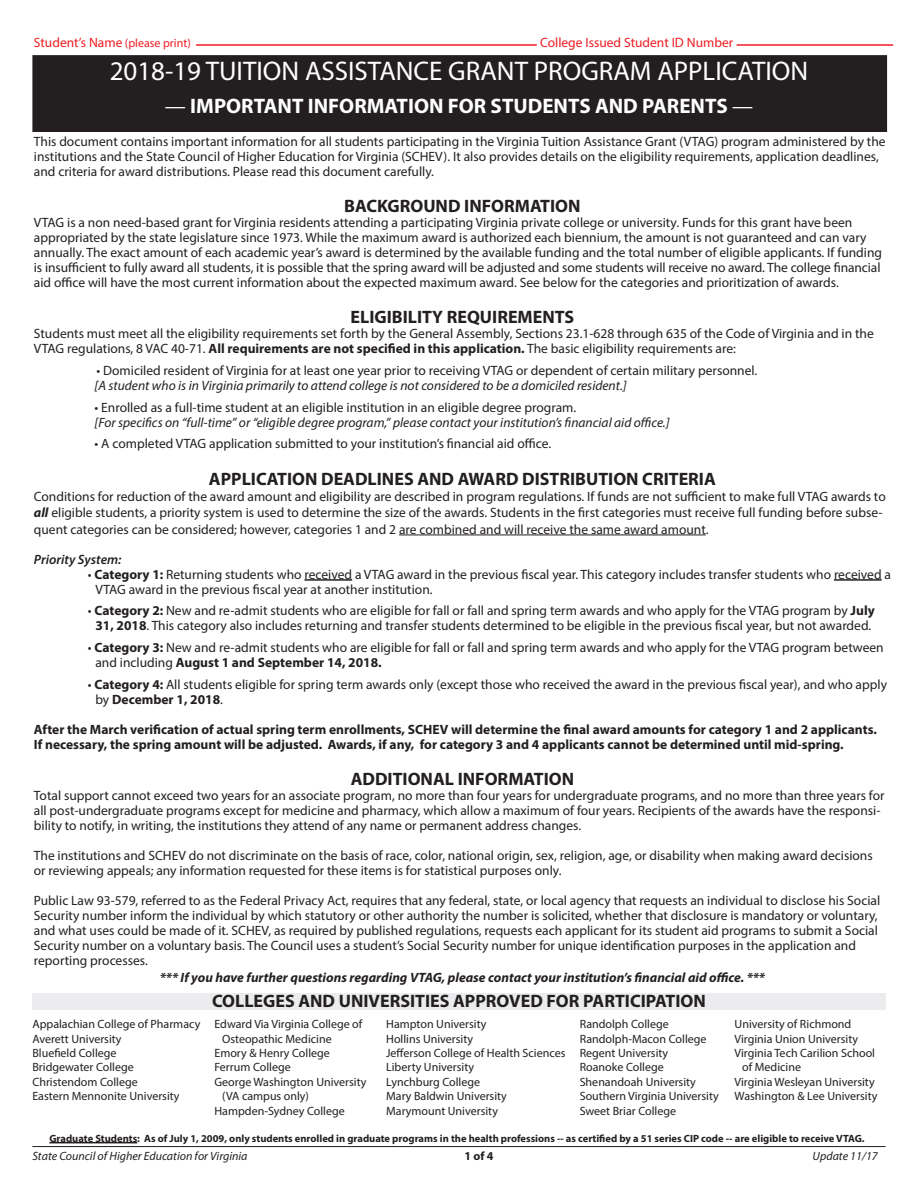
<style>
.page{position:relative;width:918px;height:1188px;background:#fff}
.page>*{position:absolute;margin:0;border:0;box-sizing:border-box;transform-origin:0 0}
.t1{font:27px "Myriad Pro";color:#fff}
.t2{font:700 21px "Myriad Pro";color:#fff}
.t3{font:700 18px "Myriad Pro";color:#231f20}
.t4{font:13.5px/15px "Myriad Pro";color:#231f20}
.t5{font:700 13.5px/15px "Myriad Pro";color:#231f20}
.t6{font:italic 13.5px "Myriad Pro";color:#231f20}
.t7{font:italic 700 13.5px "Myriad Pro";color:#231f20}
.t8{font:13.5px "Myriad Pro";color:#ee1d23}
.t9{font:italic 600 13.5px "Myriad Pro";color:#231f20}
.t10{font:12px/14.4px "Myriad Pro";color:#231f20}
.t11{font:italic 12px "Myriad Pro";color:#231f20}
.t12{font:700 12px "Myriad Pro";color:#231f20}
.t13{font:700 10.5px "Myriad Pro";color:#231f20}
.s1{font-size:12px}
.s2{font-weight:400}
.s3{font-weight:700}
.s4{font-weight:700;font-style:italic}
</style>
<div class="page">
<hr style="left:399px;top:535px;width:307px;height:1px;background:#231f20">
<hr style="left:305px;top:579px;width:47px;height:2px;background:#231f20">
<hr style="left:834px;top:579px;width:48px;height:2px;background:#231f20">
<div style="left:33px;top:56px;width:853px;height:75px;background:#231f20"></div>
<div style="left:32px;top:55px;width:855px;height:77px;border:2px solid #231f20"></div>
<hr style="left:196px;top:44px;width:341px;height:2px;background:#ee1d23">
<hr style="left:32px;top:1146px;width:854px;height:1px;background:#231f20">
<div style="left:32px;top:993px;width:854px;height:17px;background:#ececee"></div>
<hr style="left:49px;top:1142px;width:88px;height:1px;background:#231f20">
<hr style="left:737px;top:44px;width:156px;height:2px;background:#ee1d23">
<p class="t8" style="left:34px;top:34px;width:158px">Student’s Name <span class="s1">(please print)</span></p>
<p class="t8" style="left:540px;top:34px;width:195px">College Issued Student ID Number</p>
<h1 class="t1" style="left:110px;top:55px;width:700px">2018-19 TUITION ASSISTANCE GRANT PROGRAM APPLICATION</h1>
<h2 class="t2" style="left:165px;top:92px;width:590px"><span class="s2">—</span> IMPORTANT INFORMATION FOR STUDENTS AND PARENTS <span class="s2">—</span></h2>
<p class="t4" style="left:34px;top:134px;width:853px">This document contains important information for all students participating in the Virginia Tuition Assistance Grant (VTAG) program administered by the institutions and the State Council of Higher Education for Virginia (SCHEV). It also provides details on the eligibility requirements, application deadlines, and criteria for award distributions. Please read this document carefully.</p>
<h3 class="t3" style="left:344px;top:194px;width:238px">BACKGROUND INFORMATION</h3>
<p class="t4" style="left:34px;top:214px;width:850px">VTAG is a non need-based grant for Virginia residents attending a participating Virginia private college or university. Funds for this grant have been appropriated by the state legislature since 1973. While the maximum award is authorized each biennium, the amount is not guaranteed and can vary annually. The exact amount of each academic year’s award is determined by the available funding and the total number of eligible applicants. If funding is insufficient to fully award all students, it is possible that the spring award will be adjusted and some students will receive no award. The college financial aid office will have the most current information about the expected maximum award. See below for the categories and prioritization of awards.</p>
<h3 class="t3" style="left:351px;top:305px;width:225px">ELIGIBILITY REQUIREMENTS</h3>
<p class="t4" style="left:34px;top:326px;width:841px">Students must meet all the eligibility requirements set forth by the General Assembly, Sections 23.1-628 through 635 of the Code of Virginia and in the<br>VTAG regulations, 8 VAC 40-71. <span class="s3">All requirements are not specified in this application.</span> The basic eligibility requirements are:</p>
<p class="t4" style="left:96px;top:363px;width:662px">• Domiciled resident of Virginia for at least one year prior to receiving VTAG or dependent of certain military personnel.</p>
<p class="t6" style="left:95px;top:377px;width:534px">[A student who is in Virginia primarily to attend college is not considered to be a domiciled resident.]</p>
<p class="t4" style="left:95px;top:399px;width:483px">• Enrolled as a full-time student at an eligible institution in an eligible degree program.</p>
<p class="t6" style="left:95px;top:414px;width:577px">[For specifics on “full-time” or “eligible degree program,” please contact your institution’s financial aid office.]</p>
<p class="t4" style="left:95px;top:436px;width:458px">• A completed VTAG application submitted to your institution’s financial aid office.</p>
<h3 class="t3" style="left:209px;top:467px;width:508px">APPLICATION DEADLINES AND AWARD DISTRIBUTION CRITERIA</h3>
<p class="t4" style="left:34px;top:488px;width:853px;line-height:16.2px">Conditions for reduction of the award amount and eligibility are described in program regulations. If funds are not sufficient to make full VTAG awards to <span class="s4">all</span> eligible students, a priority system is used to determine the size of the awards. Students in the first categories must receive full funding before subse&shy;quent categories can be considered; however, categories 1 and 2 are combined and will receive the same award amount.</p>
<p class="t9" style="left:34px;top:550px;width:89px">Priority System:</p>
<p class="t4" style="left:95px;top:566px;width:797px;text-indent:-8px">• <span class="s3">Category 1:</span> Returning students who received a VTAG award in the previous fiscal year. This category includes transfer students who received a<br>VTAG award in the previous fiscal year at another institution.</p>
<p class="t4" style="left:88px;top:603px;width:788px;text-align:center">• <span class="s3">Category 2:</span> New and re-admit students who are eligible for fall or fall and spring term awards and who apply for the VTAG program by <span class="s3">July<br>31, 2018</span>. This category also includes returning and transfer students determined to be eligible in the previous fiscal year, but not awarded.</p>
<p class="t4" style="left:95px;top:640px;width:790px;text-indent:-8px">• <span class="s3">Category 3:</span> New and re-admit students who are eligible for fall or fall and spring term awards and who apply for the VTAG program between and including <span class="s3">August 1 and September 14, 2018.</span></p>
<p class="t4" style="left:95px;top:677px;width:793px;text-indent:-8px">• <span class="s3">Category 4:</span> All students eligible for spring term awards only (except those who received the award in the previous fiscal year), and who apply by <span class="s3">December 1, 2018</span>.</p>
<p class="t5" style="left:34px;top:721px;width:845px">After the March verification of actual spring term enrollments, SCHEV will determine the final award amounts for category 1 and 2 applicants.<br>If necessary, the spring amount will be adjusted. Awards, if any, for category 3 and 4 applicants cannot be determined until mid-spring.</p>
<h3 class="t3" style="left:351px;top:768px;width:225px">ADDITIONAL INFORMATION</h3>
<p class="t4" style="left:34px;top:788px;width:852px">Total support cannot exceed two years for an associate program, no more than four years for undergraduate programs, and no more than three years for all post-undergraduate programs except for medicine and pharmacy, which allow a maximum of four years. Recipients of the awards have the responsi&shy;bility to notify, in writing, the institutions they attend of any name or permanent address changes.</p>
<p class="t4" style="left:34px;top:848px;width:840px">The institutions and SCHEV do not discriminate on the basis of race, color, national origin, sex, religion, age, or disability when making award decisions or reviewing appeals; any information requested for these items is for statistical purposes only.</p>
<p class="t4" style="left:34px;top:893px;width:848px">Public Law 93-579, referred to as the Federal Privacy Act, requires that any federal, state, or local agency that requests an individual to disclose his Social Security number inform the individual by which statutory or other authority the number is solicited, whether that disclosure is mandatory or voluntary, and what uses could be made of it. SCHEV, as required by published regulations, requests each applicant for its student aid programs to submit a Social Security number on a voluntary basis. The Council uses a student’s Social Security number for unique identification purposes in the application and reporting processes.</p>
<p class="t7" style="left:160px;top:968px;width:607px">*** If you have further questions regarding VTAG, please contact your institution’s financial aid office. ***</p>
<h3 class="t3" style="left:212px;top:989px;width:495px">COLLEGES AND UNIVERSITIES APPROVED FOR PARTICIPATION</h3>
<p class="t10" style="left:580px;top:1017px;width:141px">Randolph College<br>Randolph-Macon College<br>Regent University<br>Roanoke College<br>Shenandoah University<br>Southern Virginia University<br>Sweet Briar College</p>
<p class="t10" style="left:735px;top:1017px;width:118px">University of Richmond</p>
<p class="t10" style="left:32px;top:1017px;width:169px">Appalachian College of Pharmacy<br>Averett University<br>Bluefield College<br>Bridgewater College<br>Christendom College<br>Eastern Mennonite University</p>
<p class="t10" style="left:214px;top:1017px;width:149px">Edward Via Virginia College of</p>
<p class="t10" style="left:386px;top:1017px;width:181px">Hampton University<br>Hollins University<br>Jefferson College of Health Sciences<br>Liberty University<br>Lynchburg College<br>Mary Baldwin University<br>Marymount University</p>
<p class="t10" style="left:222px;top:1031px;width:111px">Osteopathic Medicine</p>
<p class="t10" style="left:214px;top:1046px;width:117px">Emory &amp; Henry College</p>
<p class="t10" style="left:214px;top:1060px;width:78px">Ferrum College</p>
<p class="t10" style="left:214px;top:1074px;width:154px">George Washington University</p>
<p class="t10" style="left:222px;top:1089px;width:88px">(VA campus only)</p>
<p class="t10" style="left:214px;top:1103px;width:132px">Hampden-Sydney College</p>
<p class="t10" style="left:735px;top:1031px;width:125px">Virginia Union University</p>
<p class="t10" style="left:735px;top:1046px;width:142px">Virginia Tech Carilion School</p>
<p class="t10" style="left:742px;top:1060px;width:60px">of Medicine</p>
<p class="t10" style="left:735px;top:1074px;width:142px">Virginia Wesleyan University</p>
<p class="t10" style="left:735px;top:1089px;width:144px">Washington &amp; Lee University</p>
<p class="t13" style="left:49px;top:1131px;width:817px">Graduate Students: As of July 1, 2009, only students enrolled in graduate programs in the health professions -- as certified by a 51 series CIP code -- are eligible to receive VTAG.</p>
<p class="t11" style="left:32px;top:1149px;width:217px">State Council of Higher Education for Virginia</p>
<p class="t12" style="left:464px;top:1148px;width:31px">1 of 4</p>
<p class="t11" style="left:813px;top:1149px;width:67px">Update 11/17</p>
</div>
